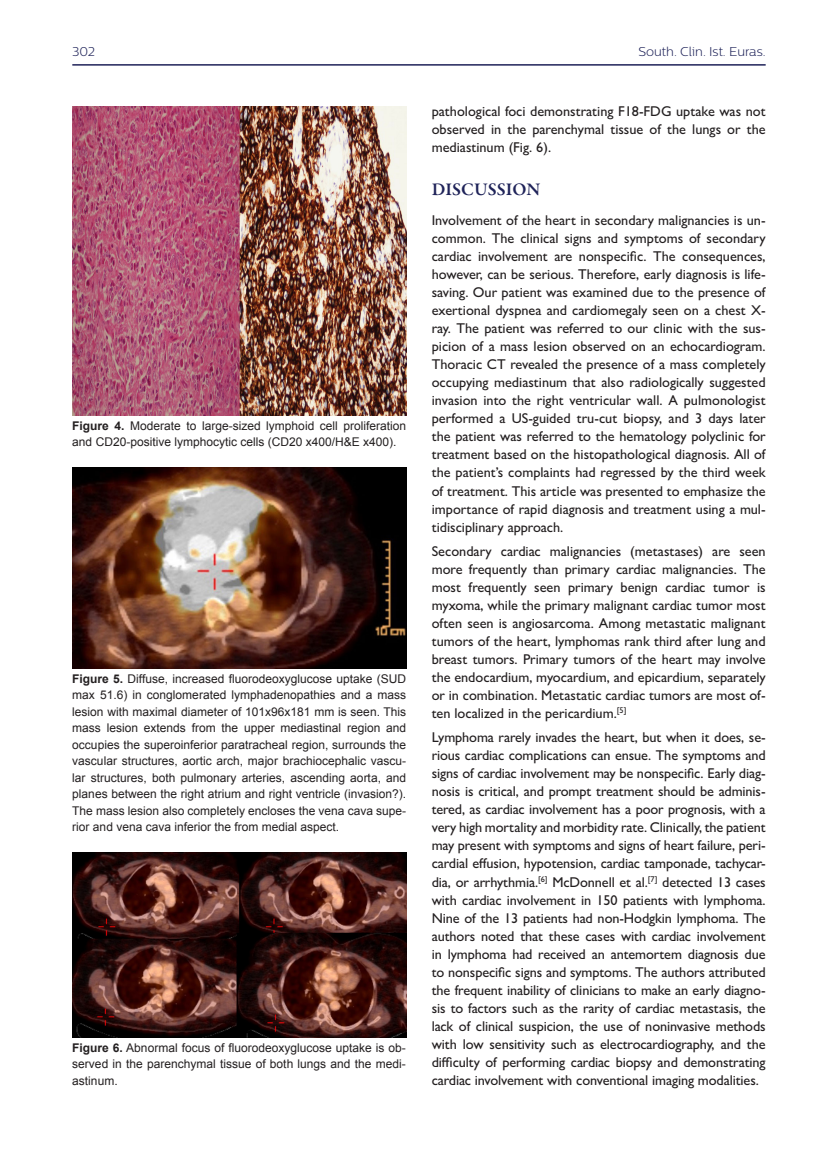
<style>
.page{position:relative;width:838px;height:1170px;background:#fff}
.page>*{position:absolute;margin:0;border:0;box-sizing:border-box;transform-origin:0 0}
.Ana_baslik_KARTAL{font:600 18px "Garamond Premr Pro";color:#1f2359}
.Anayazi_KARTAL{font:500 14.25px/18px "Gill Sans MT Pro";color:#231f20;text-align:justify}
.Sayfa_numarasi_KARTA{font:300 12.75px "Centrale Sans";color:#1f2359}
.Sekil_altyazi_KARTAL{font:12px/16.5px "Arial";color:#231f20;text-align:justify}
.s1{font-weight:700}
</style>
<div class="page">
<img style="left:72px;top:106px;width:334px;height:309px">
<img style="left:72px;top:468px;width:334px;height:200px">
<img style="left:72px;top:852px;width:334px;height:185px">
<hr style="left:72px;top:64px;width:693px;height:2px;background:#1f2359">
<p class="Sayfa_numarasi_KARTA" style="left:72px;top:45px;width:24px">302</p>
<p class="Sayfa_numarasi_KARTA" style="left:638px;top:45px;width:129px">South. Clin. Ist. Euras.</p>
<p class="Sekil_altyazi_KARTAL" style="left:72px;top:417px;width:335px"><span class="s1">Figure 4.</span> Moderate to large-sized lymphoid cell proliferation and CD20-positive lymphocytic cells (CD20 x400/H&amp;E x400).</p>
<p class="Sekil_altyazi_KARTAL" style="left:72px;top:670px;width:335px"><span class="s1">Figure 5.</span> Diffuse, increased fluorodeoxyglucose uptake (SUD max 51.6) in conglomerated lymphadenopathies and a mass lesion with maximal diameter of 101x96x181 mm is seen. This mass lesion extends from the upper mediastinal region and occupies the superoinferior paratracheal region, surrounds the vascular structures, aortic arch, major brachiocephalic vascu&shy;lar structures, both pulmonary arteries, ascending aorta, and planes between the right atrium and right ventricle (invasion?).<br>The mass lesion also completely encloses the vena cava supe&shy;rior and vena cava inferior the from medial aspect.</p>
<p class="Sekil_altyazi_KARTAL" style="left:72px;top:1039px;width:335px"><span class="s1">Figure 6.</span> Abnormal focus of fluorodeoxyglucose uptake is ob&shy;served in the parenchymal tissue of both lungs and the medi&shy;astinum.</p>
<p class="Anayazi_KARTAL" style="left:432px;top:102px;width:335px">pathological foci demonstrating F18-FDG uptake was not observed in the parenchymal tissue of the lungs or the mediastinum (Fig. 6).</p>
<p class="Ana_baslik_KARTAL" style="left:432px;top:178px;width:110px">DISCUSSION</p>
<p class="Anayazi_KARTAL" style="left:432px;top:211px;width:335px">Involvement of the heart in secondary malignancies is un&shy;common. The clinical signs and symptoms of secondary cardiac involvement are nonspecific. The consequences, however, can be serious. Therefore, early diagnosis is life&shy;saving. Our patient was examined due to the presence of exertional dyspnea and cardiomegaly seen on a chest X&shy;ray. The patient was referred to our clinic with the sus&shy;picion of a mass lesion observed on an echocardiogram.<br>Thoracic CT revealed the presence of a mass completely occupying mediastinum that also radiologically suggested invasion into the right ventricular wall. A pulmonologist performed a US-guided tru-cut biopsy, and 3 days later the patient was referred to the hematology polyclinic for treatment based on the histopathological diagnosis. All of the patient’s complaints had regressed by the third week of treatment. This article was presented to emphasize the importance of rapid diagnosis and treatment using a mul&shy;tidisciplinary approach.</p>
<p class="Anayazi_KARTAL" style="left:432px;top:542px;width:335px">Secondary cardiac malignancies (metastases) are seen more frequently than primary cardiac malignancies. The most frequently seen primary benign cardiac tumor is myxoma, while the primary malignant cardiac tumor most often seen is angiosarcoma. Among metastatic malignant tumors of the heart, lymphomas rank third after lung and breast tumors. Primary tumors of the heart may involve the endocardium, myocardium, and epicardium, separately or in combination. Metastatic cardiac tumors are most of&shy;ten localized in the pericardium.<sup>[5]</sup></p>
<p class="Anayazi_KARTAL" style="left:432px;top:728px;width:335px">Lymphoma rarely invades the heart, but when it does, se&shy;rious cardiac complications can ensue. The symptoms and signs of cardiac involvement may be nonspecific. Early diag&shy;nosis is critical, and prompt treatment should be adminis&shy;tered, as cardiac involvement has a poor prognosis, with a very high mortality and morbidity rate. Clinically, the patient may present with symptoms and signs of heart failure, peri&shy;cardial effusion, hypotension, cardiac tamponade, tachycar&shy;dia, or arrhythmia.<sup>[6]</sup> McDonnell et al.<sup>[7]</sup> detected 13 cases with cardiac involvement in 150 patients with lymphoma.<br>Nine of the 13 patients had non-Hodgkin lymphoma. The authors noted that these cases with cardiac involvement in lymphoma had received an antemortem diagnosis due to nonspecific signs and symptoms. The authors attributed the frequent inability of clinicians to make an early diagno&shy;sis to factors such as the rarity of cardiac metastasis, the lack of clinical suspicion, the use of noninvasive methods with low sensitivity such as electrocardiography, and the difficulty of performing cardiac biopsy and demonstrating cardiac involvement with conventional imaging modalities.</p>
</div>
